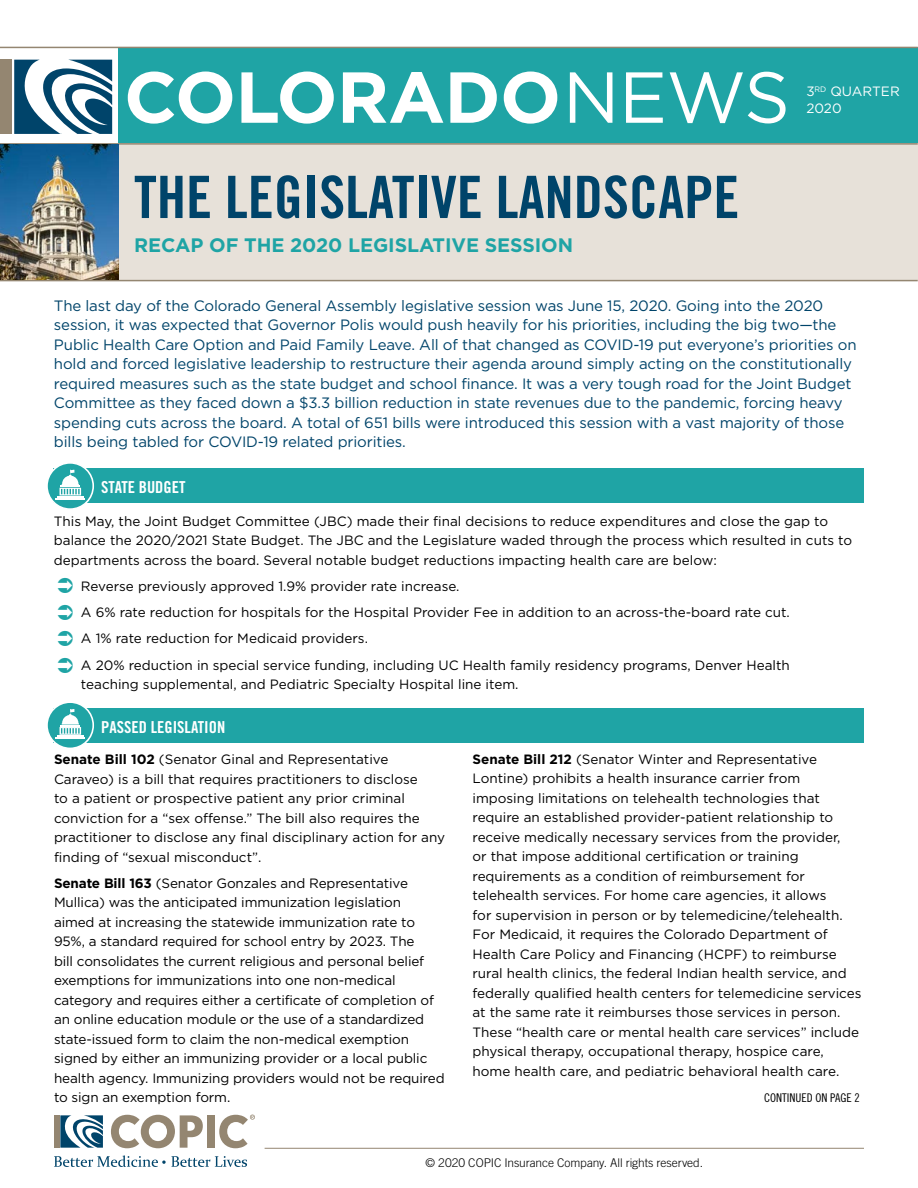
<style>
.page{position:relative;width:918px;height:1188px;background:#fff}
.page>*{position:absolute;margin:0;border:0;box-sizing:border-box;transform-origin:0 0}
.t1{font:700 72px "Gotham";letter-spacing:-.01em;color:#fff}
.t2{font:58.5px "Trade Gothic LT Std Bd Cn 20";color:#00446a}
.t3{font:700 19.5px "Gotham";letter-spacing:-.005em;color:#1fa4a5}
.t4{font:16.5px "Trade Gothic LT Std Bd Cn 20";color:#fff}
.t5{font:15px/19.5px "Gotham";letter-spacing:-.01em;color:#00446a}
.t6{font:13.5px/19.5px "Gotham";color:#000}
.t7{font:13.5px/16.5px "Gotham";color:#fff}
.t8{font:300 12px "Trade Gothic LT Std";letter-spacing:-.005em;color:#000}
.t9{font:12px "Trade Gothic LT Std Cn 18";color:#000}
.s1{font-weight:400}
.s2{font-weight:700}
</style>
<div class="page">
<div style="left:54px;top:708px;width:810px;height:35px;background:#1fa4a5"></div>
<div style="left:54px;top:469px;width:810px;height:34px;background:#1fa4a5"></div>
<div style="left:119px;top:48px;width:799px;height:97px;background:#1fa4a5"></div>
<div style="left:0;top:144px;width:918px;height:136px;background:#e7e1d9"></div>
<div style="left:0;top:60px;width:12px;height:74px;background:#948671"></div>
<svg style="left:14px;top:60px;width:98px;height:74px"></svg>
<hr style="left:0;top:143px;width:918px;height:2px;background:#948671">
<hr style="left:0;top:280px;width:918px;height:1px;background:#948671">
<hr style="left:0;top:47px;width:918px;height:1px;background:#948671">
<img style="left:0;top:145px;width:119px;height:135px">
<div style="left:54px;top:1115px;width:5px;height:33px;background:#948671"></div>
<svg style="left:54px;top:1155px;width:193px;height:12px"></svg>
<svg style="left:111px;top:1115px;width:92px;height:33px"></svg>
<div style="left:207px;top:1115px;width:8px;height:33px;background:#948671"></div>
<svg style="left:60px;top:1115px;width:43px;height:33px"></svg>
<svg style="left:219px;top:1115px;width:36px;height:33px"></svg>
<hr style="left:265px;top:1148px;width:599px;height:1px;background:#948671">
<svg style="left:47px;top:463px;width:46px;height:46px"></svg>
<div style="left:46px;top:462px;width:48px;height:48px;border:2px solid #fff;border-radius:50%"></div>
<svg style="left:60px;top:469px;width:21px;height:26px"></svg>
<hr style="left:57px;top:496px;width:27px;height:2px;background:#fff">
<hr style="left:55px;top:498px;width:30px;height:1px;background:#fff">
<div style="left:47px;top:702px;width:46px;height:46px;background:#1fa4a5;border-radius:50%"></div>
<div style="left:46px;top:701px;width:48px;height:48px;border:2px solid #fff;border-radius:50%"></div>
<svg style="left:60px;top:709px;width:21px;height:26px"></svg>
<hr style="left:57px;top:735px;width:27px;height:2px;background:#fff">
<hr style="left:55px;top:737px;width:30px;height:2px;background:#fff">
<h1 class="t1" style="left:124px;top:56px;width:668px">COLORADO<span class="s1">NEWS</span></h1>
<h2 class="t2" style="left:134px;top:162px;width:607px">THE LEGISLATIVE LANDSCAPE</h2>
<h3 class="t3" style="left:134px;top:234px;width:441px">RECAP OF THE 2020 LEGISLATIVE SESSION</h3>
<p class="t7" style="left:806px;top:83px;width:95px">3<sup>RD</sup> QUARTER<br>2020</p>
<p class="t5" style="left:54px;top:295px;width:804px">The last day of the Colorado General Assembly legislative session was June 15, 2020. Going into the 2020 session, it was expected that Governor Polis would push heavily for his priorities, including the big two—the Public Health Care Option and Paid Family Leave. All of that changed as COVID-19 put everyone’s priorities on hold and forced legislative leadership to restructure their agenda around simply acting on the constitutionally required measures such as the state budget and school finance. It was a very tough road for the Joint Budget Committee as they faced down a $3.3 billion reduction in state revenues due to the pandemic, forcing heavy spending cuts across the board. A total of 651 bills were introduced this session with a vast majority of those bills being tabled for COVID-19 related priorities.</p>
<p class="t4" style="left:101px;top:477px;width:86px">STATE BUDGET</p>
<p class="t6" style="left:54px;top:511px;width:800px">This May, the Joint Budget Committee (JBC) made their final decisions to reduce expenditures and close the gap to balance the 2020/2021 State Budget. The JBC and the Legislature waded through the process which resulted in cuts to departments across the board. Several notable budget reductions impacting health care are below:</p>
<p class="t6" style="left:81px;top:573px;width:710px;line-height:26.2px">Reverse previously approved 1.9% provider rate increase.<br>A 6% rate reduction for hospitals for the Hospital Provider Fee in addition to an across-the-board rate cut.<br>A 1% rate reduction for Medicaid providers.<br>A 20% reduction in special service funding, including UC Health family residency programs, Denver Health</p>
<p class="t6" style="left:81px;top:674px;width:439px">teaching supplemental, and Pediatric Specialty Hospital line item.</p>
<p class="t4" style="left:101px;top:717px;width:126px">PASSED LEGISLATION</p>
<p class="t6" style="left:54px;top:749px;width:393px"><span class="s2">Senate Bill 102</span> (Senator Ginal and Representative Caraveo) is a bill that requires practitioners to disclose<br>to a patient or prospective patient any prior criminal conviction for a “sex offense.” The bill also requires the practitioner to disclose any final disciplinary action for any finding of “sexual misconduct”.</p>
<p class="t6" style="left:54px;top:873px;width:392px"><span class="s2">Senate Bill 163</span> (Senator Gonzales and Representative Mullica) was the anticipated immunization legislation aimed at increasing the statewide immunization rate to 95%, a standard required for school entry by 2023. The<br>bill consolidates the current religious and personal belief exemptions for immunizations into one non-medical category and requires either a certificate of completion of an online education module or the use of a standardized state-issued form to claim the non-medical exemption signed by either an immunizing provider or a local public health agency. Immunizing providers would not be required to sign an exemption form.</p>
<p class="t6" style="left:472px;top:749px;width:391px"><span class="s2">Senate Bill 212</span> (Senator Winter and Representative Lontine) prohibits a health insurance carrier from imposing limitations on telehealth technologies that require an established provider-patient relationship to receive medically necessary services from the provider,<br>or that impose additional certification or training requirements as a condition of reimbursement for telehealth services. For home care agencies, it allows<br>for supervision in person or by telemedicine/telehealth.<br>For Medicaid, it requires the Colorado Department of Health Care Policy and Financing (HCPF) to reimburse rural health clinics, the federal Indian health service, and federally qualified health centers for telemedicine services at the same rate it reimburses those services in person.<br>These “health care or mental health care services” include physical therapy, occupational therapy, hospice care, home health care, and pediatric behavioral health care.</p>
<p class="t9" style="left:764px;top:1090px;width:97px">CONTINUED ON PAGE 2</p>
<p class="t8" style="left:426px;top:1155px;width:279px">© 2020 COPIC Insurance Company. All rights reserved.</p>
</div>
